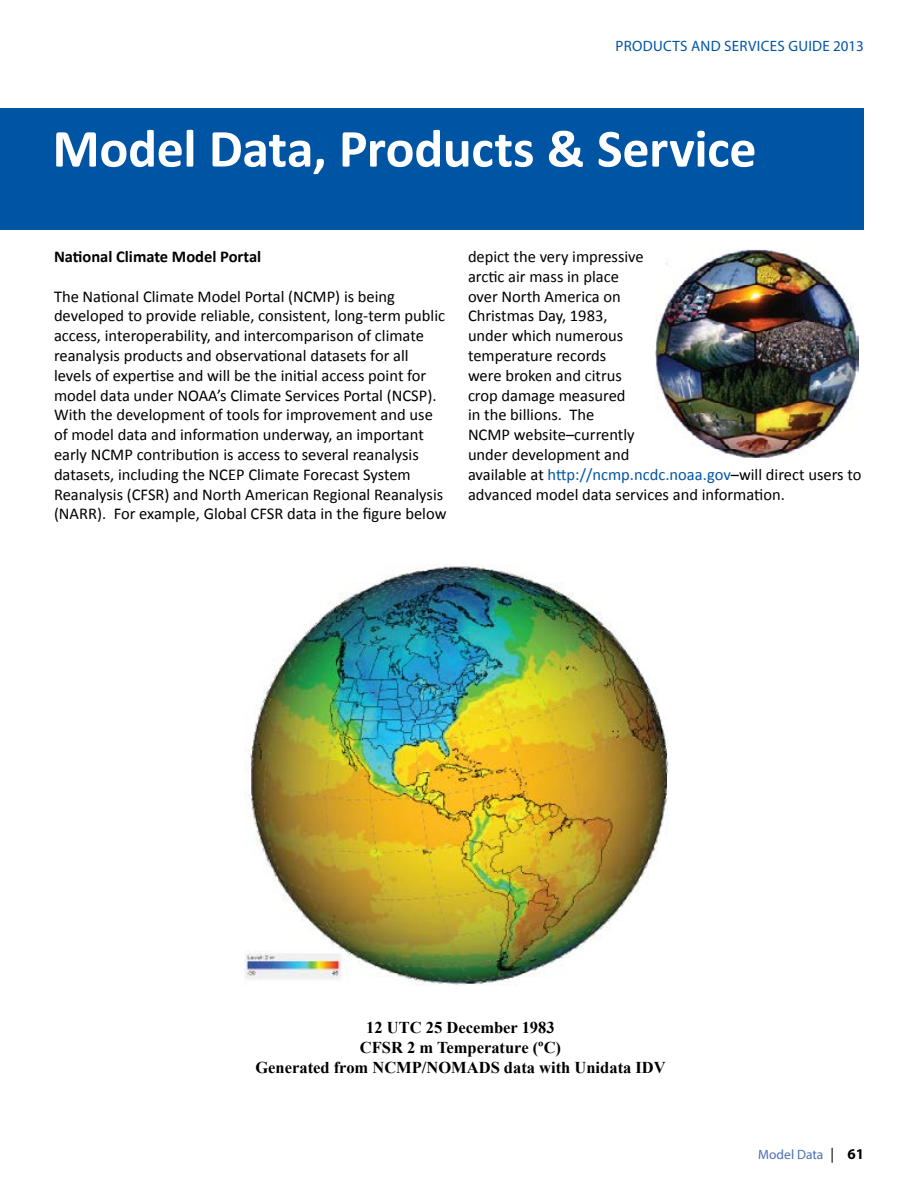
<style>
.page{position:relative;width:918px;height:1188px;background:#fff}
.page>*{position:absolute;margin:0;border:0;box-sizing:border-box;transform-origin:0 0}
.t1{font:700 54px "Calibri";letter-spacing:-.005em;color:#fff}
.t2{font:16.5px/19.8px "Calibri";color:#000}
.t3{font:700 16.5px/19.8px "Times New Roman";color:#000;text-align:center}
.t4{font:700 16.5px "Calibri";color:#000}
.t5{font:15px "Myriad Pro";letter-spacing:.02em;color:#0054a4}
.t6{font:13.5px "Myriad Pro";color:#4c70b4}
.s1{color:#0054a4}
.s2{font-size:15px;color:#000}
.s3{font-weight:700;font-size:15px;color:#000}
</style>
<div class="page">
<div style="left:1px;top:108px;width:863px;height:122px;background:#0054a4"></div>
<img style="left:655px;top:250px;width:204px;height:208px">
<img style="left:245px;top:564px;width:424px;height:422px">
<p class="t5" style="left:616px;top:37px;width:250px">PRODUCTS AND SERVICES GUIDE 2013</p>
<h1 class="t1" style="left:52px;top:114px;width:706px">Model Data, Products &amp; Service</h1>
<p class="t4" style="left:54px;top:246px;width:209px">National Climate Model Portal</p>
<p class="t2" style="left:54px;top:286px;width:394px">The National Climate Model Portal (NCMP) is being developed to provide reliable, consistent, long-term public access, interoperability, and intercomparison of climate reanalysis products and observational datasets for all levels of expertise and will be the initial access point for model data under NOAA’s Climate Services Portal (NCSP).<br>With the development of tools for improvement and use of model data and information underway, an important early NCMP contribution is access to several reanalysis datasets, including the NCEP Climate Forecast System Reanalysis (CFSR) and North American Regional Reanalysis (NARR). For example, Global CFSR data in the figure below</p>
<p class="t2" style="left:468px;top:247px;width:395px">depict the very impressive<br>arctic air mass in place<br>over North America on<br>Christmas Day, 1983,<br>under which numerous<br>temperature records<br>were broken and citrus<br>crop damage measured<br>in the billions. The<br>NCMP website–currently<br>under development and<br>available at <span class="s1">http://ncmp.ncdc.noaa.gov</span>–will direct users to advanced model data services and information.</p>
<p class="t3" style="left:255px;top:1018px;width:412px">12 UTC 25 December 1983<br>CFSR 2 m Temperature (ºC)<br>Generated from NCMP/NOMADS data with Unidata IDV</p>
<p class="t6" style="left:758px;top:1146px;width:107px">Model Data <span class="s2">|</span> <span class="s3">61</span></p>
</div>
